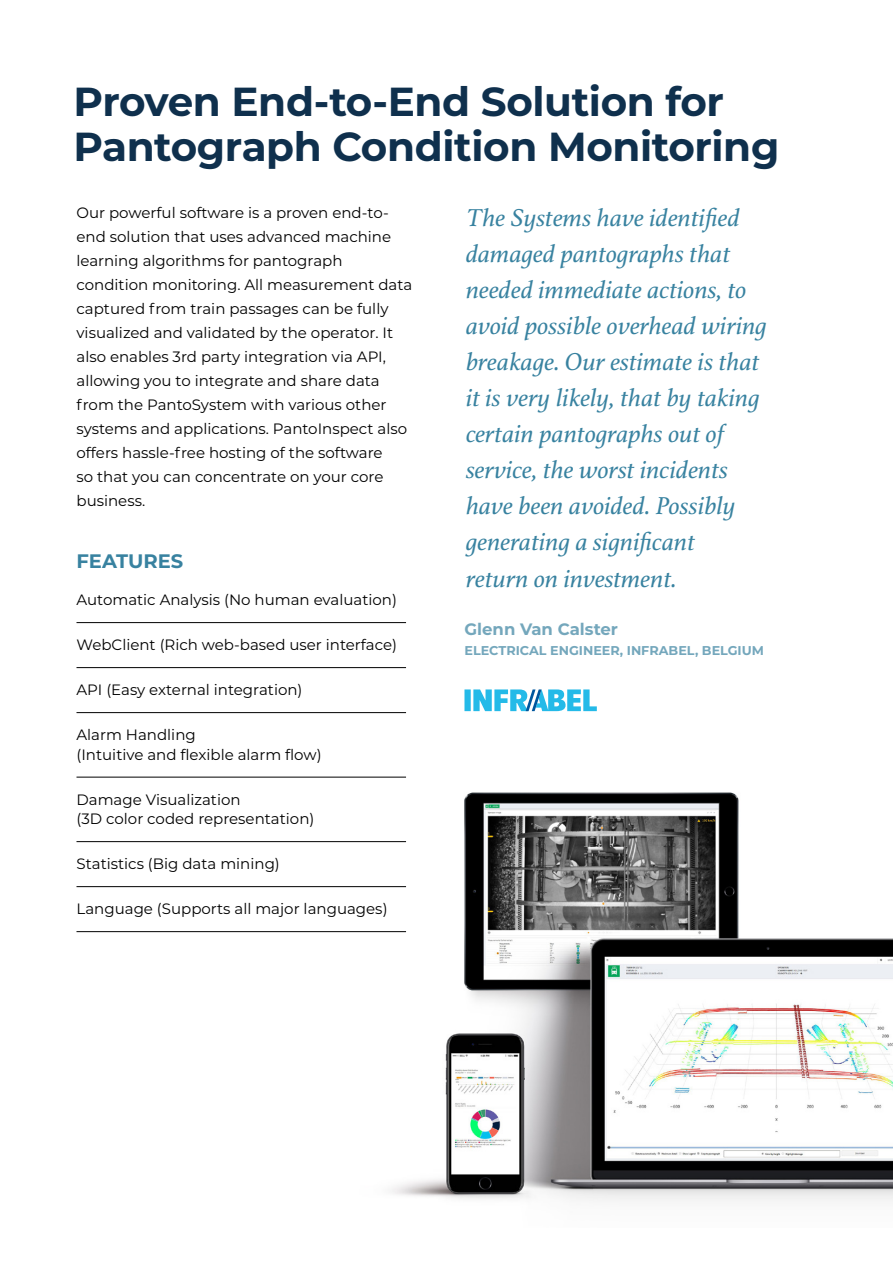
<style>
.page{position:relative;width:893px;height:1263px;background:#fff}
.page>*{position:absolute;margin:0;border:0;box-sizing:border-box;transform-origin:0 0}
.t1{font:700 40.5px/45px "Montserrat";letter-spacing:-.01em;color:#0f304d}
.t2{font:italic 25.8px/36.2px "Athelas";color:#3882a0}
.t3{font:700 19.5px "Montserrat";color:#3882a0}
.t4{font:700 16.5px "Montserrat";color:#74a7bc}
.t5{font:15px/24px "Montserrat";color:#000}
.t6{font:700 12.75px "Montserrat";color:#74a7bc}
</style>
<div class="page">
<img style="left:343px;top:776px;width:550px;height:425px">
<hr style="left:76px;top:622px;width:330px;height:1px;background:#000">
<hr style="left:76px;top:667px;width:330px;height:1px;background:#000">
<hr style="left:76px;top:712px;width:330px;height:1px;background:#000">
<hr style="left:76px;top:777px;width:330px;height:1px;background:#000">
<hr style="left:76px;top:841px;width:330px;height:1px;background:#000">
<hr style="left:76px;top:886px;width:330px;height:1px;background:#000">
<hr style="left:76px;top:931px;width:330px;height:1px;background:#000">
<svg style="left:464px;top:689px;width:133px;height:22px"></svg>
<h1 class="t1" style="left:74px;top:77px;width:707px">Proven End-to-End Solution for<br>Pantograph Condition Monitoring</h1>
<p class="t5" style="left:76px;top:200px;width:337px">Our powerful software is a proven end-to&shy;end solution that uses advanced machine learning algorithms for pantograph condition monitoring. All measurement data captured from train passages can be fully visualized and validated by the operator. It also enables 3rd party integration via API, allowing you to integrate and share data from the PantoSystem with various other systems and applications. PantoInspect also offers hassle-free hosting of the software<br>so that you can concentrate on your core business.</p>
<p class="t2" style="left:466px;top:201px;width:303px">The Systems have identified damaged pantographs that needed immediate actions, to avoid possible overhead wiring breakage. Our estimate is that it is very likely, that by taking certain pantographs out of service, the worst incidents have been avoided. Possibly generating a significant<br>return on investment.</p>
<p class="t4" style="left:464px;top:617px;width:155px">Glenn Van Calster</p>
<p class="t6" style="left:464px;top:641px;width:301px">ELECTRICAL ENGINEER, INFRABEL, BELGIUM</p>
<h3 class="t3" style="left:76px;top:547px;width:108px">FEATURES</h3>
<p class="t5" style="left:76px;top:587px;width:322px">Automatic Analysis (No human evaluation)</p>
<p class="t5" style="left:76px;top:632px;width:322px">WebClient (Rich web-based user interface)</p>
<p class="t5" style="left:76px;top:677px;width:228px">API (Easy external integration)</p>
<p class="t5" style="left:76px;top:724px;width:247px;line-height:19.5px">Alarm Handling<br>(Intuitive and flexible alarm flow)</p>
<p class="t5" style="left:76px;top:789px;width:239px;line-height:19.5px">Damage Visualization<br>(3D color coded representation)</p>
<p class="t5" style="left:76px;top:851px;width:205px">Statistics (Big data mining)</p>
<p class="t5" style="left:76px;top:896px;width:313px">Language (Supports all major languages)</p>
</div>
